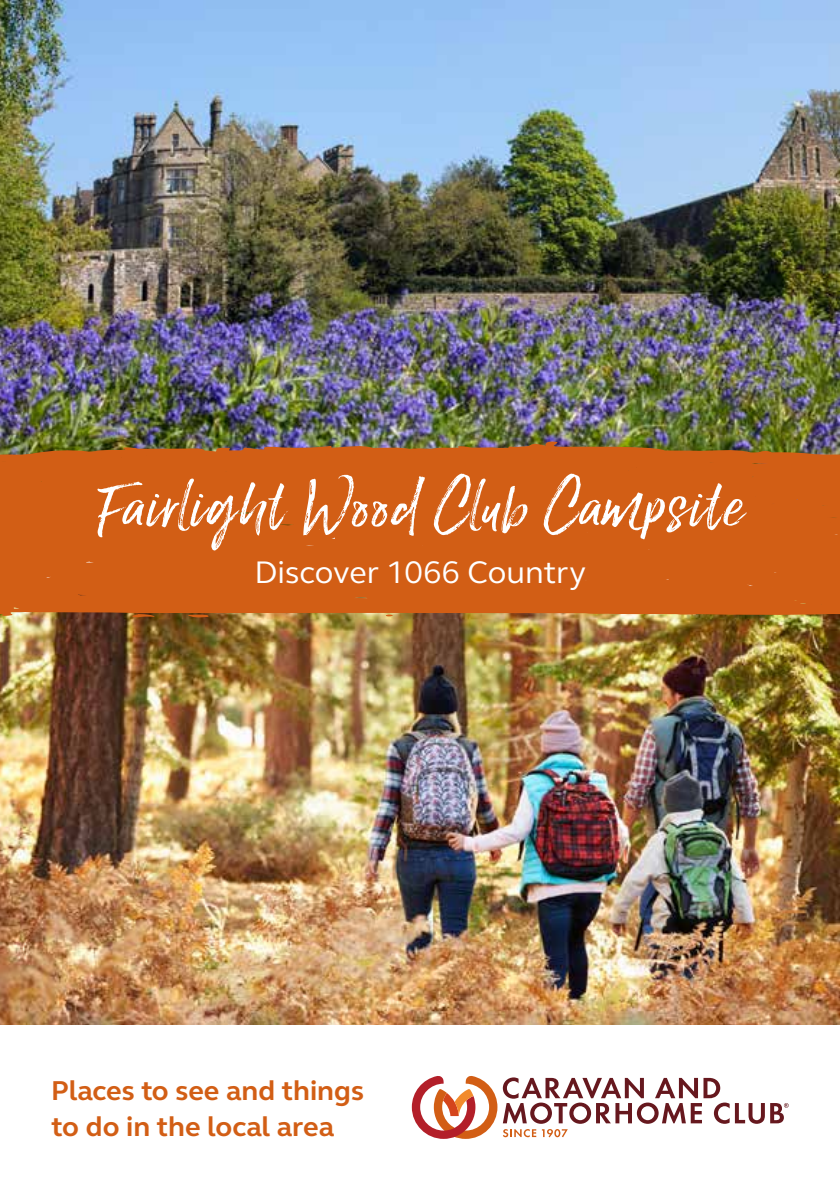
<style>
.page{position:relative;width:840px;height:1191px;background:#fff}
.page>*{position:absolute;margin:0;border:0;box-sizing:border-box;transform-origin:0 0}
.t1{font:76px "Lucky Fellas Win";letter-spacing:.025em;color:#fff}
.t2{font:32px "FS Elliot";color:#fff}
.t3{font:700 28px/36px "FS Elliot";color:#d25e15}
</style>
<div class="page">
<img style="left:0;top:0;width:839px;height:441px">
<img style="left:0;top:616px;width:839px;height:408px">
<svg style="left:187px;top:616px;width:23px;height:2px"></svg>
<svg style="left:130px;top:616px;width:25px;height:2px"></svg>
<div style="left:0;top:441px;width:839px;height:175px;background:#d25e15"></div>
<svg style="left:411px;top:1076px;width:377px;height:62px"></svg>
<h1 class="t1" style="left:97px;top:457px;width:646px">Fairlight Wood Club Campsite</h1>
<p class="t2" style="left:254px;top:550px;width:333px">Discover 1066 Country</p>
<p class="t3" style="left:51px;top:1072px;width:314px">Places to see and things to do in the local area</p>
</div>
